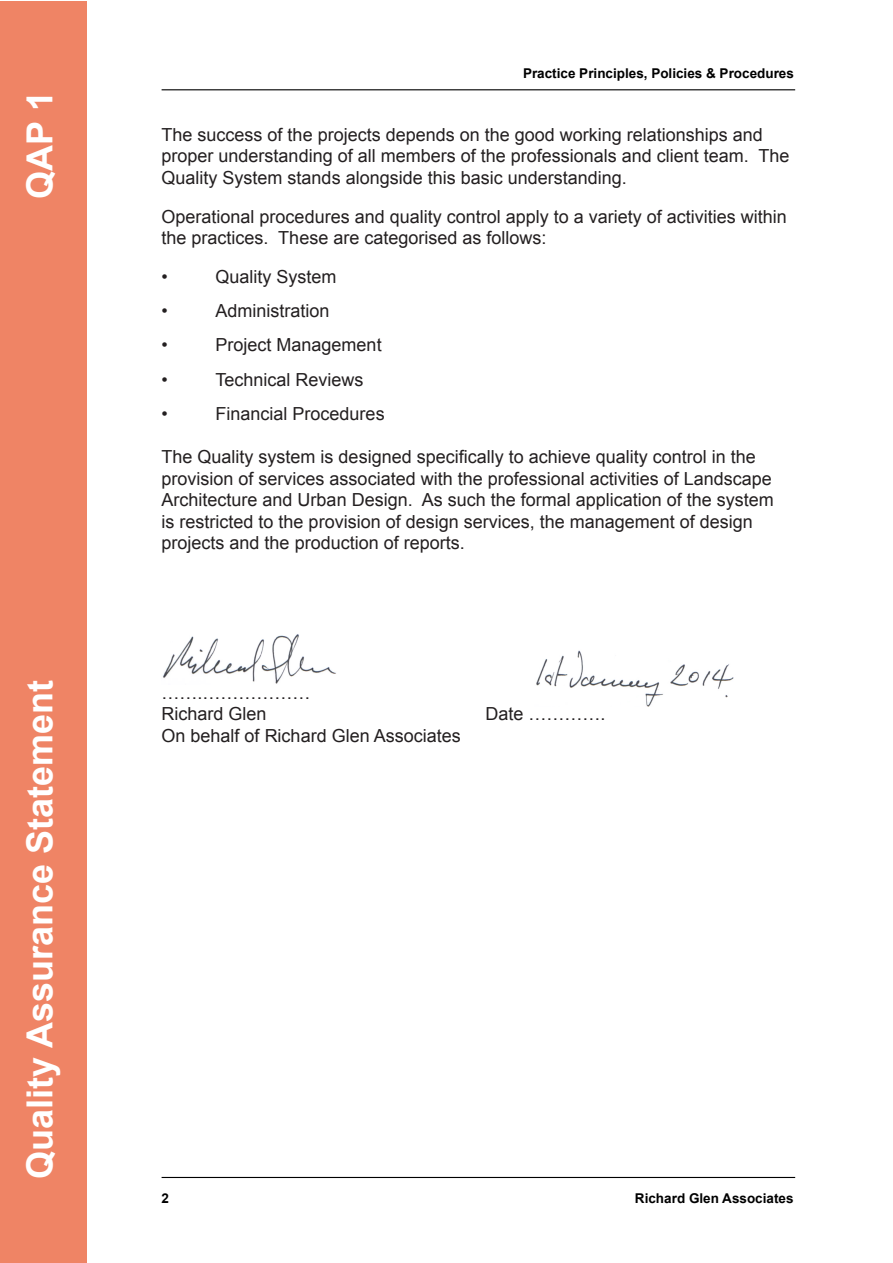
<style>
.page{position:relative;width:893px;height:1263px;background:#fff}
.page>*{position:absolute;margin:0;border:0;box-sizing:border-box;transform-origin:0 0}
.t1{font:700 36px "Arial";color:#fff}
.t2{font:18px/21.6px "Arial";color:#231f20}
.t3{font:700 13.5px "Arial";color:#000}
</style>
<div class="page">
<hr style="left:162px;top:89px;width:633px;height:1px;background:#000">
<hr style="left:162px;top:1177px;width:633px;height:1px;background:#000">
<div style="left:1px;top:1px;width:86px;height:1262px;background:#ef8465"></div>
<img style="left:163px;top:634px;width:173px;height:50px">
<img style="left:536px;top:650px;width:198px;height:56px">
<p class="t1" style="left:16px;top:199px;width:109px;rotate:-90deg">QAP 1</p>
<p class="t1" style="left:16px;top:1179px;width:500px;rotate:-90deg">Quality Assurance Statement</p>
<p class="t3" style="left:523px;top:64px;width:272px">Practice Principles, Policies &amp; Procedures</p>
<p class="t2" style="left:162px;top:124px;width:630px">The success of the projects depends on the good working relationships and proper understanding of all members of the professionals and client team. The<br>Quality System stands alongside this basic understanding.</p>
<p class="t2" style="left:162px;top:206px;width:627px">Operational procedures and quality control apply to a variety of activities within the practices. These are categorised as follows:</p>
<p class="t2" style="left:162px;top:266px;width:8px">•</p>
<p class="t2" style="left:216px;top:266px;width:123px">Quality System</p>
<p class="t2" style="left:162px;top:300px;width:8px">•</p>
<p class="t2" style="left:216px;top:300px;width:116px">Administration</p>
<p class="t2" style="left:162px;top:334px;width:8px">•</p>
<p class="t2" style="left:216px;top:334px;width:168px">Project Management</p>
<p class="t2" style="left:162px;top:369px;width:8px">•</p>
<p class="t2" style="left:216px;top:369px;width:150px">Technical Reviews</p>
<p class="t2" style="left:162px;top:403px;width:8px">•</p>
<p class="t2" style="left:216px;top:403px;width:171px">Financial Procedures</p>
<p class="t2" style="left:162px;top:446px;width:614px">The Quality system is designed specifically to achieve quality control in the provision of services associated with the professional activities of Landscape Architecture and Urban Design. As such the formal application of the system is restricted to the provision of design services, the management of design projects and the production of reports.</p>
<p class="t2" style="left:162px;top:682px;width:151px">…….………………</p>
<p class="t2" style="left:162px;top:703px;width:107px">Richard Glen</p>
<p class="t2" style="left:486px;top:703px;width:122px">Date ………….</p>
<p class="t2" style="left:162px;top:725px;width:301px">On behalf of Richard Glen Associates</p>
<p class="t3" style="left:162px;top:1189px;width:9px">2</p>
<p class="t3" style="left:635px;top:1189px;width:160px">Richard Glen Associates</p>
</div>
